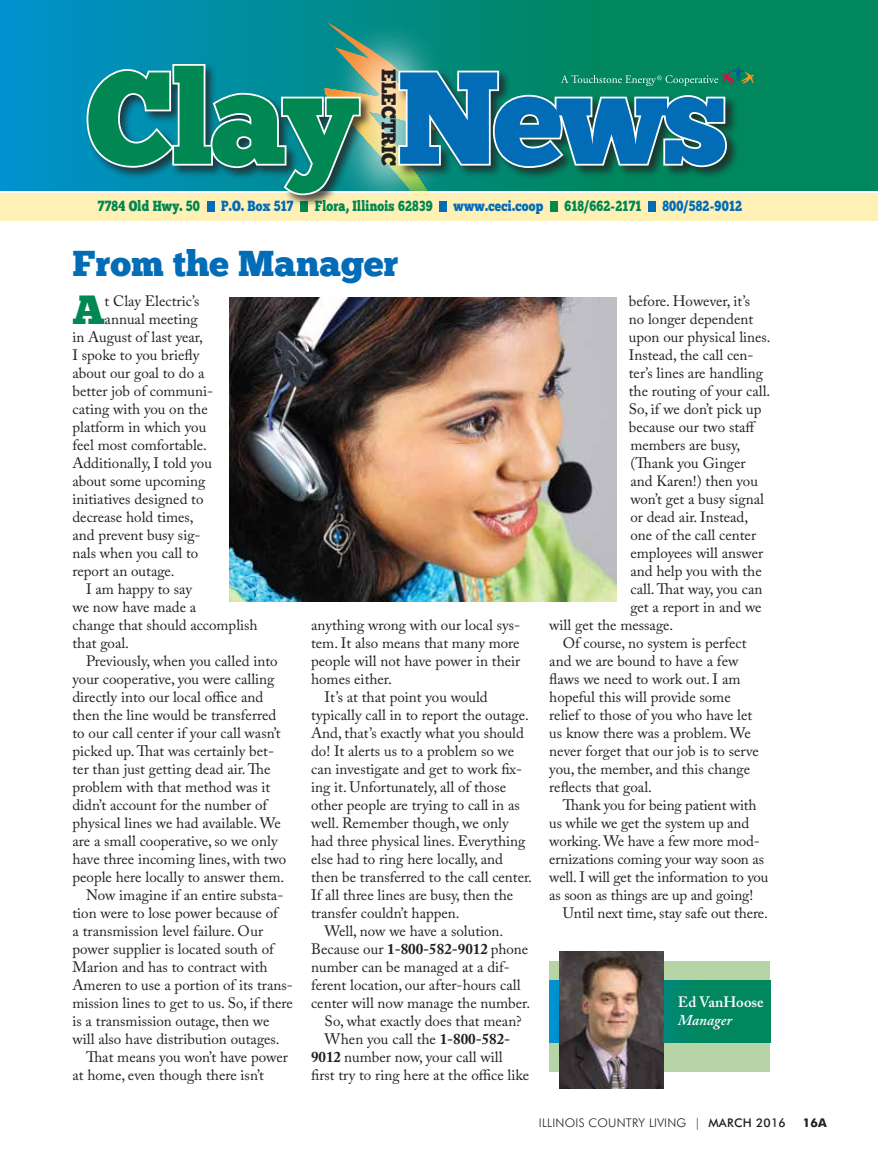
<style>
.page{position:relative;width:878px;height:1161px;background:#fff}
.page>*{position:absolute;margin:0;border:0;box-sizing:border-box;transform-origin:0 0}
.t1{font:130.65px "Chunk Five";letter-spacing:-.025em;color:#008752}
.t2{font:40.8px "Chunk Five";color:#008752}
.t3{font:36px "Chunk Five";color:#036cb6}
.t4{font:19.95px "Chunk Five";color:#231f20;scale:.95 1}
.t5{font:15px "Adobe Caslon Pro";color:#231f20}
.t6{font:600 15px "Adobe Caslon Pro";color:#fff}
.t7{font:italic 600 15px "Adobe Caslon Pro";color:#fff}
.t8{font:14.7px "Chunk Five";letter-spacing:.02em;color:#008752;scale:.8 1}
.t9{font:14.7px "Chunk Five";letter-spacing:.02em;color:#036cb6;scale:.8 1}
.t10{font:300 12px "Futura BT";letter-spacing:.02em;color:#231f20}
.t11{font:700 12px "Futura BT";color:#231f20}
.s1{color:#036cb6}
.s2{font-weight:700}
.s3{font-weight:500}
</style>
<div class="page">
<svg style="left:0;top:0;width:878px;height:191px;background:#008a86"></svg>
<div style="left:0;top:193px;width:878px;height:27px;background:#fff1b6"></div>
<svg style="left:85px;top:22px;width:668px;height:199px"></svg>
<div style="left:549px;top:962px;width:221px;height:110px;background:#b7d4a7"></div>
<svg style="left:549px;top:980px;width:221px;height:63px;background:#01876b"></svg>
<img style="left:560px;top:952px;width:103px;height:137px">
<img style="left:230px;top:297px;width:386px;height:304px">
<h1 class="t1" style="left:86px;top:40px;width:642px">Clay <span class="s1">News</span></h1>
<h3 class="t4" style="left:401px;top:69px;width:103px;rotate:90deg">ELECTRIC</h3>
<p class="t8" style="left:98px;top:197px;width:129px">7784 Old Hwy. 50</p>
<p class="t9" style="left:221px;top:197px;width:92px">P.O. Box 517</p>
<p class="t8" style="left:314px;top:197px;width:149px">Flora, Illinois 62839</p>
<p class="t9" style="left:453px;top:197px;width:114px">www.ceci.coop</p>
<p class="t8" style="left:564px;top:197px;width:98px">618/662-2171</p>
<p class="t9" style="left:662px;top:197px;width:101px">800/582-9012</p>
<h3 class="t3" style="left:72px;top:242px;width:327px">From the Manager</h3>
<h2 class="t2" style="left:72px;top:285px;width:34px">A</h2>
<p class="t5" style="left:105px;top:292px;width:96px">t Clay Electric’s</p>
<p class="t5" style="left:105px;top:310px;width:94px">annual meeting</p>
<p class="t5" style="left:72px;top:328px;width:132px">in August of last year,</p>
<p class="t5" style="left:72px;top:346px;width:128px">I spoke to you briefly</p>
<p class="t5" style="left:72px;top:364px;width:133px">about our goal to do a</p>
<p class="t5" style="left:72px;top:382px;width:142px">better job of communi-</p>
<p class="t5" style="left:72px;top:400px;width:137px">cating with you on the</p>
<p class="t5" style="left:72px;top:418px;width:135px">platform in which you</p>
<p class="t5" style="left:72px;top:436px;width:136px">feel most comfortable.</p>
<p class="t5" style="left:72px;top:454px;width:141px">Additionally, I told you</p>
<p class="t5" style="left:72px;top:472px;width:134px">about some upcoming</p>
<p class="t5" style="left:72px;top:490px;width:132px">initiatives designed to</p>
<p class="t5" style="left:72px;top:508px;width:123px">decrease hold times,</p>
<p class="t5" style="left:72px;top:526px;width:130px">and prevent busy sig-</p>
<p class="t5" style="left:72px;top:544px;width:127px">nals when you call to</p>
<p class="t5" style="left:72px;top:562px;width:104px">report an outage.</p>
<p class="t5" style="left:86px;top:580px;width:108px">I am happy to say</p>
<p class="t5" style="left:72px;top:598px;width:125px">we now have made a</p>
<p class="t5" style="left:72px;top:616px;width:187px">change that should accomplish</p>
<p class="t5" style="left:72px;top:634px;width:58px">that goal.</p>
<p class="t5" style="left:86px;top:652px;width:193px">Previously, when you called into</p>
<p class="t5" style="left:72px;top:670px;width:203px">your cooperative, you were calling</p>
<p class="t5" style="left:72px;top:688px;width:192px">directly into our local office and</p>
<p class="t5" style="left:72px;top:706px;width:205px">then the line would be transferred</p>
<p class="t5" style="left:72px;top:724px;width:210px">to our call center if your call wasn’t</p>
<p class="t5" style="left:72px;top:742px;width:203px">picked up. That was certainly bet-</p>
<p class="t5" style="left:72px;top:760px;width:199px">ter than just getting dead air. The</p>
<p class="t5" style="left:72px;top:778px;width:199px">problem with that method was it</p>
<p class="t5" style="left:72px;top:796px;width:196px">didn’t account for the number of</p>
<p class="t5" style="left:72px;top:814px;width:210px">physical lines we had available. We</p>
<p class="t5" style="left:72px;top:832px;width:206px">are a small cooperative, so we only</p>
<p class="t5" style="left:72px;top:850px;width:215px">have three incoming lines, with two</p>
<p class="t5" style="left:72px;top:868px;width:213px">people here locally to answer them.</p>
<p class="t5" style="left:86px;top:886px;width:199px">Now imagine if an entire substa-</p>
<p class="t5" style="left:72px;top:904px;width:207px">tion were to lose power because of</p>
<p class="t5" style="left:72px;top:922px;width:192px">a transmission level failure. Our</p>
<p class="t5" style="left:72px;top:940px;width:203px">power supplier is located south of</p>
<p class="t5" style="left:72px;top:958px;width:197px">Marion and has to contract with</p>
<p class="t5" style="left:72px;top:976px;width:222px">Ameren to use a portion of its trans-</p>
<p class="t5" style="left:72px;top:994px;width:222px">mission lines to get to us. So, if there</p>
<p class="t5" style="left:72px;top:1012px;width:198px">is a transmission outage, then we</p>
<p class="t5" style="left:72px;top:1030px;width:209px">will also have distribution outages.</p>
<p class="t5" style="left:86px;top:1048px;width:203px">That means you won’t have power</p>
<p class="t5" style="left:72px;top:1066px;width:193px">at home, even though there isn’t</p>
<p class="t5" style="left:311px;top:616px;width:210px">anything wrong with our local sys-</p>
<p class="t5" style="left:311px;top:634px;width:210px">tem. It also means that many more</p>
<p class="t5" style="left:311px;top:652px;width:211px">people will not have power in their</p>
<p class="t5" style="left:311px;top:670px;width:82px">homes either.</p>
<p class="t5" style="left:324px;top:688px;width:164px">It’s at that point you would</p>
<p class="t5" style="left:311px;top:706px;width:219px">typically call in to report the outage.</p>
<p class="t5" style="left:311px;top:724px;width:214px">And, that’s exactly what you should</p>
<p class="t5" style="left:311px;top:742px;width:205px">do! It alerts us to a problem so we</p>
<p class="t5" style="left:311px;top:760px;width:213px">can investigate and get to work fix-</p>
<p class="t5" style="left:311px;top:778px;width:196px">ing it. Unfortunately, all of those</p>
<p class="t5" style="left:311px;top:796px;width:210px">other people are trying to call in as</p>
<p class="t5" style="left:311px;top:814px;width:199px">well. Remember though, we only</p>
<p class="t5" style="left:311px;top:832px;width:216px">had three physical lines. Everything</p>
<p class="t5" style="left:311px;top:850px;width:193px">else had to ring here locally, and</p>
<p class="t5" style="left:311px;top:868px;width:222px">then be transferred to the call center.</p>
<p class="t5" style="left:311px;top:886px;width:203px">If all three lines are busy, then the</p>
<p class="t5" style="left:311px;top:904px;width:150px">transfer couldn’t happen.</p>
<p class="t5" style="left:324px;top:922px;width:180px">Well, now we have a solution.</p>
<p class="t5" style="left:311px;top:940px;width:219px">Because our <span class="s2">1-800-582-9012</span> phone</p>
<p class="t5" style="left:311px;top:958px;width:200px">number can be managed at a dif-</p>
<p class="t5" style="left:311px;top:976px;width:211px">ferent location, our after-hours call</p>
<p class="t5" style="left:311px;top:994px;width:220px">center will now manage the number.</p>
<p class="t5" style="left:324px;top:1012px;width:199px">So, what exactly does that mean?</p>
<p class="t5" style="left:324px;top:1030px;width:187px">When you call the <span class="s2">1-800-582-</span></p>
<p class="t5" style="left:311px;top:1048px;width:193px"><span class="s2">9012</span> number now, your call will</p>
<p class="t5" style="left:311px;top:1066px;width:220px">first try to ring here at the office like</p>
<p class="t5" style="left:629px;top:292px;width:123px">before. However, it’s</p>
<p class="t5" style="left:629px;top:310px;width:126px">no longer dependent</p>
<p class="t5" style="left:629px;top:328px;width:143px">upon our physical lines.</p>
<p class="t5" style="left:629px;top:346px;width:126px">Instead, the call cen-</p>
<p class="t5" style="left:629px;top:364px;width:136px">ter’s lines are handling</p>
<p class="t5" style="left:629px;top:382px;width:143px">the routing of your call.</p>
<p class="t5" style="left:629px;top:400px;width:134px">So, if we don’t pick up</p>
<p class="t5" style="left:629px;top:418px;width:129px">because our two staff</p>
<p class="t5" style="left:630px;top:436px;width:111px">members are busy,</p>
<p class="t5" style="left:630px;top:454px;width:117px">(Thank you Ginger</p>
<p class="t5" style="left:630px;top:472px;width:129px">and Karen!) then you</p>
<p class="t5" style="left:630px;top:490px;width:135px">won’t get a busy signal</p>
<p class="t5" style="left:630px;top:508px;width:119px">or dead air. Instead,</p>
<p class="t5" style="left:630px;top:526px;width:127px">one of the call center</p>
<p class="t5" style="left:630px;top:544px;width:134px">employees will answer</p>
<p class="t5" style="left:630px;top:562px;width:133px">and help you with the</p>
<p class="t5" style="left:630px;top:580px;width:133px">call. That way, you can</p>
<p class="t5" style="left:630px;top:598px;width:133px">get a report in and we</p>
<p class="t5" style="left:549px;top:616px;width:125px">will get the message.</p>
<p class="t5" style="left:563px;top:634px;width:185px">Of course, no system is perfect</p>
<p class="t5" style="left:549px;top:652px;width:191px">and we are bound to have a few</p>
<p class="t5" style="left:549px;top:670px;width:193px">flaws we need to work out. I am</p>
<p class="t5" style="left:549px;top:688px;width:183px">hopeful this will provide some</p>
<p class="t5" style="left:549px;top:706px;width:204px">relief to those of you who have let</p>
<p class="t5" style="left:549px;top:724px;width:203px">us know there was a problem. We</p>
<p class="t5" style="left:549px;top:742px;width:211px">never forget that our job is to serve</p>
<p class="t5" style="left:549px;top:760px;width:202px">you, the member, and this change</p>
<p class="t5" style="left:549px;top:778px;width:104px">reflects that goal.</p>
<p class="t5" style="left:563px;top:796px;width:195px">Thank you for being patient with</p>
<p class="t5" style="left:549px;top:814px;width:201px">us while we get the system up and</p>
<p class="t5" style="left:549px;top:832px;width:212px">working. We have a few more mod-</p>
<p class="t5" style="left:549px;top:850px;width:216px">ernizations coming your way soon as</p>
<p class="t5" style="left:549px;top:868px;width:221px">well. I will get the information to you</p>
<p class="t5" style="left:549px;top:886px;width:205px">as soon as things are up and going!</p>
<p class="t5" style="left:563px;top:904px;width:206px">Until next time, stay safe out there.</p>
<p class="t6" style="left:678px;top:993px;width:87px">Ed VanHoose</p>
<p class="t7" style="left:678px;top:1011px;width:56px">Manager</p>
<p class="t10" style="left:539px;top:1116px;width:248px">ILLINOIS COUNTRY LIVING | <span class="s3">MARCH 2016</span></p>
<p class="t11" style="left:803px;top:1116px;width:25px">16a</p>
</div>
